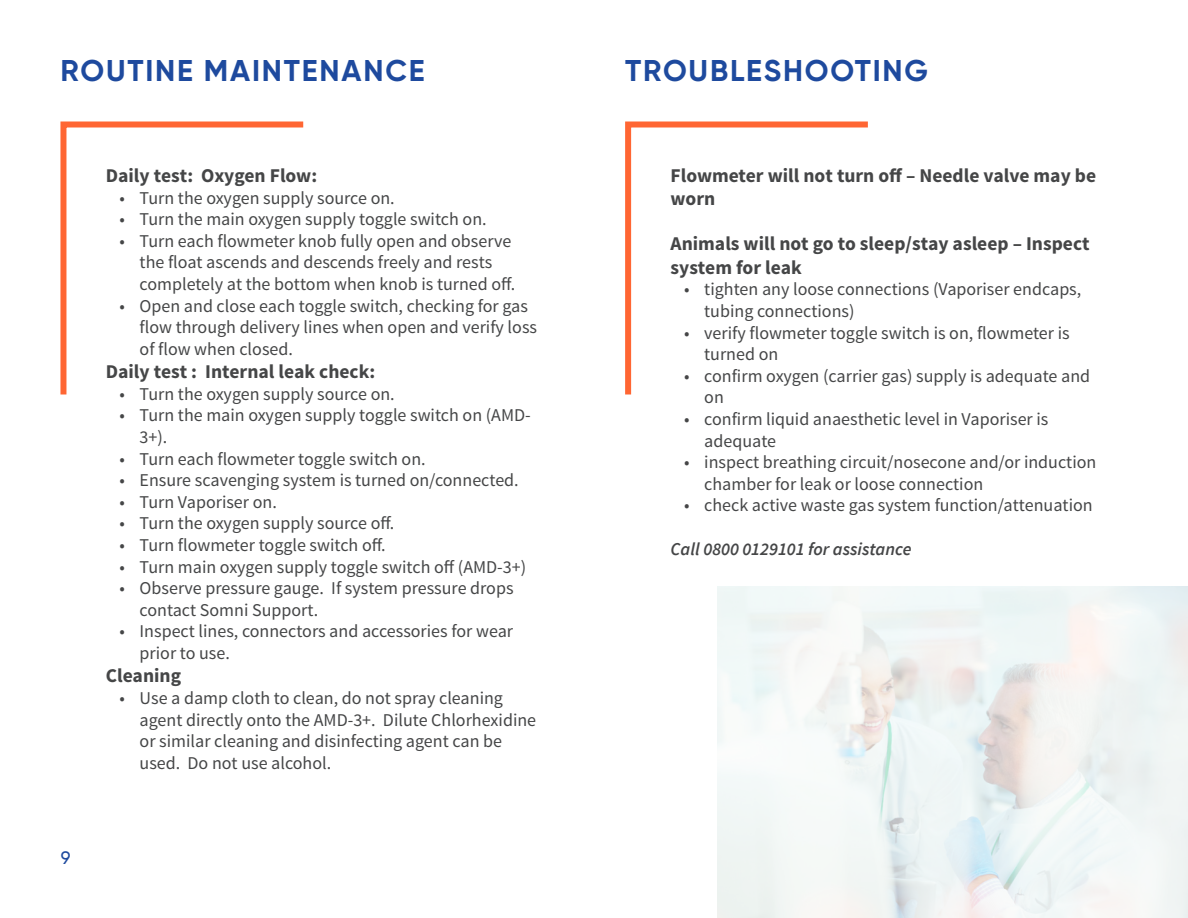
<style>
.page{position:relative;width:1188px;height:918px;background:#fff}
.page>*{position:absolute;margin:0;border:0;box-sizing:border-box;transform-origin:0 0}
.t1{font:700 30px "Gilroy";letter-spacing:.06em;color:#1e4a9e}
.t2{font:700 19.5px/23.4px "Source Sans Pro";color:#454647}
.t3{font:18px/21.6px "Source Sans Pro";color:#454647}
.t4{font:italic 600 18px "Source Sans Pro";color:#454647}
.t5{font:500 18px "Gilroy";color:#1e4a9e}
</style>
<div class="page">
<img style="left:717px;top:586px;width:470px;height:332px">
<svg style="left:60px;top:121px;width:244px;height:274px"></svg>
<svg style="left:625px;top:121px;width:243px;height:274px"></svg>
<p class="t1" style="left:61px;top:52px;width:365px">ROUTINE MAINTENANCE</p>
<p class="t1" style="left:625px;top:52px;width:304px">TROUBLESHOOTING</p>
<p class="t5" style="left:61px;top:847px;width:11px">9</p>
<p class="t2" style="left:106px;top:165px;width:213px">Daily test: Oxygen Flow:</p>
<p class="t3" style="left:119px;top:187px;width:277px">• Turn the oxygen supply source on.</p>
<p class="t3" style="left:119px;top:209px;width:369px">• Turn the main oxygen supply toggle switch on.</p>
<p class="t3" style="left:140px;top:230px;width:377px;text-indent:-20px">• Turn each flowmeter knob fully open and observe the float ascends and descends freely and rests completely at the bottom when knob is turned off.</p>
<p class="t3" style="left:140px;top:295px;width:399px;text-indent:-20px">• Open and close each toggle switch, checking for gas flow through delivery lines when open and verify loss of flow when closed.</p>
<p class="t2" style="left:106px;top:361px;width:271px">Daily test : Internal leak check:</p>
<p class="t3" style="left:119px;top:383px;width:277px">• Turn the oxygen supply source on.</p>
<p class="t3" style="left:140px;top:405px;width:393px;text-indent:-20px">• Turn the main oxygen supply toggle switch on (AMD-<br>3+).</p>
<p class="t3" style="left:119px;top:448px;width:308px">• Turn each flowmeter toggle switch on.</p>
<p class="t3" style="left:119px;top:470px;width:401px">• Ensure scavenging system is turned on/connected.</p>
<p class="t3" style="left:119px;top:491px;width:159px">• Turn Vaporiser on.</p>
<p class="t3" style="left:119px;top:513px;width:277px">• Turn the oxygen supply source off.</p>
<p class="t3" style="left:119px;top:535px;width:268px">• Turn flowmeter toggle switch off.</p>
<p class="t3" style="left:119px;top:556px;width:408px">• Turn main oxygen supply toggle switch off (AMD-3+)</p>
<p class="t3" style="left:140px;top:578px;width:376px;text-indent:-20px">• Observe pressure gauge. If system pressure drops contact Somni Support.</p>
<p class="t3" style="left:140px;top:621px;width:375px;text-indent:-20px">• Inspect lines, connectors and accessories for wear prior to use.</p>
<p class="t2" style="left:106px;top:665px;width:77px">Cleaning</p>
<p class="t3" style="left:140px;top:688px;width:398px;text-indent:-20px">• Use a damp cloth to clean, do not spray cleaning agent directly onto the AMD-3+. Dilute Chlorhexidine or similar cleaning and disinfecting agent can be used. Do not use alcohol.</p>
<p class="t2" style="left:671px;top:165px;width:427px">Flowmeter will not turn off – Needle valve may be worn</p>
<p class="t2" style="left:671px;top:233px;width:421px">Animals will not go to sleep/stay asleep – Inspect system for leak</p>
<p class="t3" style="left:704px;top:279px;width:379px;text-indent:-20px">• tighten any loose connections (Vaporiser endcaps, tubing connections)</p>
<p class="t3" style="left:704px;top:322px;width:367px;text-indent:-20px">• verify flowmeter toggle switch is on, flowmeter is turned on</p>
<p class="t3" style="left:704px;top:365px;width:387px;text-indent:-20px">• confirm oxygen (carrier gas) supply is adequate and on</p>
<p class="t3" style="left:704px;top:409px;width:346px;text-indent:-20px">• confirm liquid anaesthetic level in Vaporiser is adequate</p>
<p class="t3" style="left:704px;top:452px;width:394px;text-indent:-20px">• inspect breathing circuit/nosecone and/or induction chamber for leak or loose connection</p>
<p class="t3" style="left:684px;top:495px;width:410px">• check active waste gas system function/attenuation</p>
<p class="t4" style="left:671px;top:537px;width:242px">Call 0800 0129101 for assistance</p>
</div>
